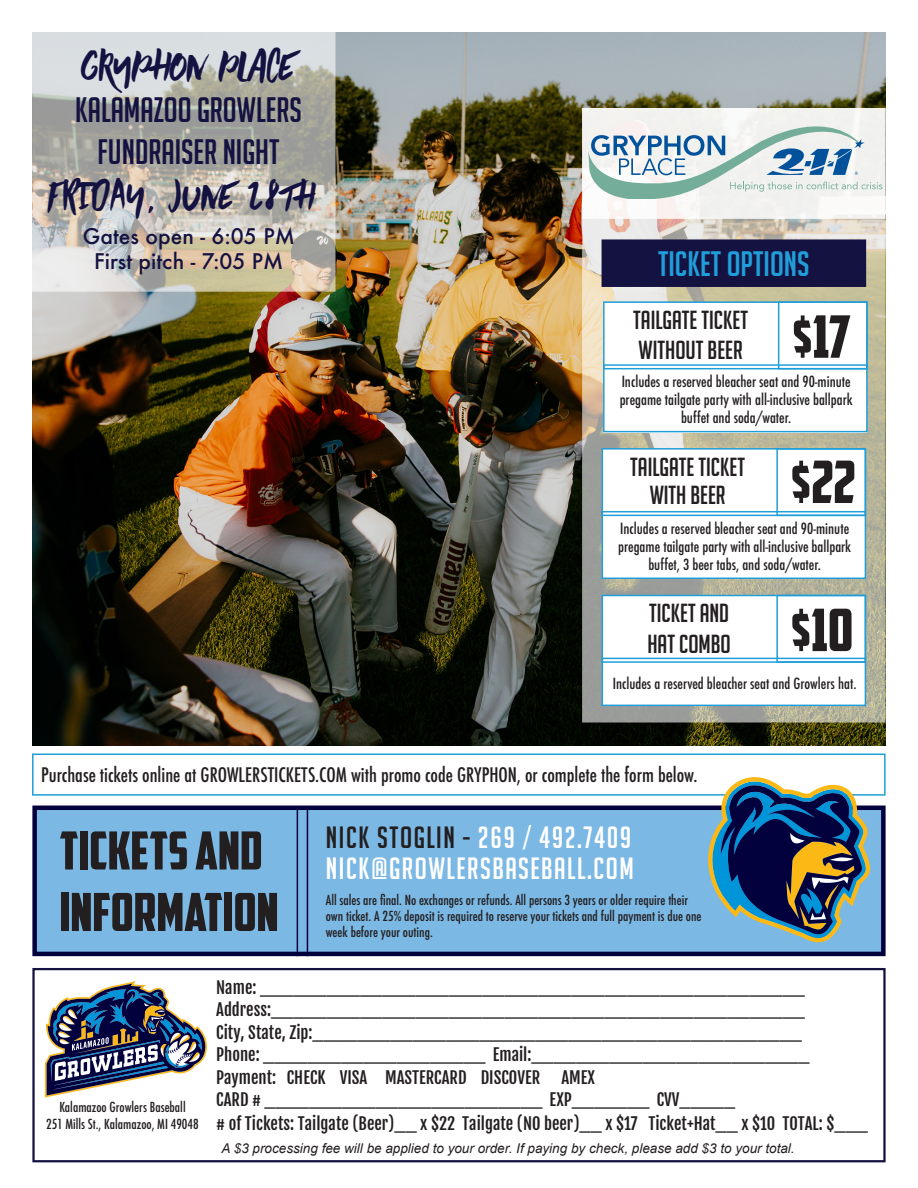
<style>
.page{position:relative;width:918px;height:1188px;background:#fff}
.page>*{position:absolute;margin:0;border:0;box-sizing:border-box;transform-origin:0 0}
.t1{font:58.5px "American Captain";color:#231f20}
.t2{font:52.5px "American Captain";color:#231f20}
.t3{font:36px "Summer Hearts";letter-spacing:-.02em;color:#141240}
.t4{font:34.5px "Big Noodle Titling";color:#141240}
.t5{font:34.5px "Summer Hearts";color:#141240}
.t6{font:34.5px "Big Noodle Titling";color:#209ed9}
.t7{font:30px "Big Noodle Titling";letter-spacing:.05em;color:#fff}
.t8{font:30px "Big Noodle Titling";letter-spacing:.05em;color:#231f20}
.t9{font:25.5px "Big Noodle Titling";color:#231f20}
.t10{font:500 21px "Futura";color:#141240}
.t11{font:500 condensed 19.5px "Futura";color:#231f20}
.t12{font:16.5px "Fjalla One";color:#231f20}
.t13{font:500 condensed 15px/18px "Futura";color:#231f20;text-align:center}
.t14{font:500 condensed 13.5px/16.2px "Futura";color:#231f20}
.t15{font:italic 13.5px "Arial";color:#231f20}
.s1{color:#fff}
</style>
<div class="page">
<img style="left:32px;top:32px;width:854px;height:713px">
<div style="left:32px;top:754px;width:854px;height:42px;background:#fff;border:2px solid #209ed9"></div>
<div style="left:32px;top:968px;width:854px;height:194px;border:2px solid #141240"></div>
<div style="left:32px;top:806px;width:854px;height:150px;background:#7cb8e4;border:4px solid #04003e"></div>
<hr style="left:297px;top:809px;width:1px;height:147px;background:#04003e">
<hr style="left:307px;top:809px;width:1px;height:147px;background:#04003e">
<svg style="left:708px;top:777px;width:162px;height:165px"></svg>
<svg style="left:45px;top:981px;width:162px;height:117px"></svg>
<svg style="left:582px;top:219px;width:304px;height:504px;background:#bcb8a6"></svg>
<div style="left:582px;top:108px;width:304px;height:111px;background:linear-gradient(to right,#f7f4f3,#f3f4f1);border:2px solid #fff"></div>
<svg style="left:32px;top:32px;width:304px;height:260px;background:#c2c0b7"></svg>
<div style="left:602px;top:449px;width:263px;height:129px;background:#fff"></div>
<div style="left:604px;top:303px;width:263px;height:129px;background:#fff"></div>
<div style="left:602px;top:596px;width:263px;height:110px;background:#fff"></div>
<div style="left:603px;top:301px;width:265px;height:68px;border:2px solid #209ed9"></div>
<div style="left:602px;top:595px;width:264px;height:68px;border:2px solid #209ed9"></div>
<div style="left:603px;top:364px;width:265px;height:68px;border:2px solid #209ed9"></div>
<div style="left:602px;top:658px;width:264px;height:48px;border:2px solid #209ed9"></div>
<div style="left:602px;top:511px;width:264px;height:68px;border:2px solid #209ed9"></div>
<div style="left:778px;top:301px;width:90px;height:68px;border:2px solid #209ed9"></div>
<div style="left:776px;top:595px;width:90px;height:68px;border:2px solid #209ed9"></div>
<div style="left:776px;top:448px;width:90px;height:68px;border:2px solid #209ed9"></div>
<div style="left:602px;top:448px;width:264px;height:68px;border:2px solid #209ed9"></div>
<div style="left:602px;top:239px;width:264px;height:48px;background:#141240;border:2px solid #141240"></div>
<svg style="left:588px;top:127px;width:294px;height:72px"></svg>
<p class="t3" style="left:82px;top:40px;width:215px">gryphon place</p>
<p class="t4" style="left:75px;top:91px;width:228px">KALAMAZOO GROWLERS</p>
<p class="t4" style="left:98px;top:133px;width:183px">FUNDRAISER NIGHT</p>
<p class="t5" style="left:48px;top:171px;width:270px">FRIDAY, JUne 28th</p>
<p class="t10" style="left:83px;top:222px;width:214px">Gates open - 6:05 PM</p>
<p class="t10" style="left:94px;top:247px;width:191px">First pitch - 7:05 PM</p>
<p class="t6" style="left:658px;top:245px;width:153px">TICKET OPTIONS</p>
<p class="t9" style="left:633px;top:306px;width:116px">TAILGATE TICKET</p>
<p class="t9" style="left:639px;top:336px;width:106px">WITHOUT BEER</p>
<p class="t1" style="left:792px;top:302px;width:60px">$17</p>
<p class="t13" style="left:620px;top:372px;width:234px">Includes a reserved bleacher seat and 90-minute pregame tailgate party with all-inclusive ballpark buffet and soda/water.</p>
<p class="t9" style="left:630px;top:453px;width:116px">TAILGATE TICKET</p>
<p class="t9" style="left:650px;top:482px;width:77px">WITH BEER</p>
<p class="t1" style="left:791px;top:447px;width:67px">$22</p>
<p class="t13" style="left:618px;top:519px;width:234px">Includes a reserved bleacher seat and 90-minute pregame tailgate party with all-inclusive ballpark buffet, 3 beer tabs, and soda/water.</p>
<p class="t9" style="left:649px;top:599px;width:82px">TICKET AND</p>
<p class="t9" style="left:647px;top:630px;width:85px">HAT COMBO</p>
<p class="t1" style="left:791px;top:595px;width:64px">$10</p>
<p class="t13" style="left:613px;top:674px;width:245px">Includes a reserved bleacher seat and Growlers hat.</p>
<p class="t11" style="left:41px;top:762px;width:658px">Purchase tickets online at GROWLERSTICKETS.COM with promo code GRYPHON, or complete the form below.</p>
<p class="t8" style="left:326px;top:821px;width:307px">NICK STOGLIN - <span class="s1">269 / 492.7409</span></p>
<p class="t7" style="left:326px;top:852px;width:310px">NICK@GROWLERSBASEBALL.COM</p>
<p class="t2" style="left:60px;top:819px;width:205px">TICKETS AND</p>
<p class="t2" style="left:60px;top:881px;width:221px">INFORMATION</p>
<p class="t14" style="left:326px;top:892px;width:377px">All sales are final. No exchanges or refunds. All persons 3 years or older require their own ticket. A 25% deposit is required to reserve your tickets and full payment is due one week before your outing.</p>
<p class="t14" style="left:59px;top:1099px;width:128px">Kalamazoo Growlers Baseball</p>
<p class="t14" style="left:46px;top:1116px;width:154px">251 Mills St., Kalamazoo, MI 49048</p>
<p class="t12" style="left:216px;top:977px;width:590px">Name: _________________________________________________</p>
<p class="t12" style="left:216px;top:999px;width:590px">Address:________________________________________________</p>
<p class="t12" style="left:216px;top:1022px;width:587px">City, State, Zip:____________________________________________</p>
<p class="t12" style="left:216px;top:1044px;width:595px">Phone: ____________________ Email:_________________________</p>
<p class="t12" style="left:216px;top:1067px;width:325px">Payment: CHECK VISA MASTERCARD DISCOVER</p>
<p class="t12" style="left:561px;top:1067px;width:35px">AMEX</p>
<p class="t12" style="left:216px;top:1089px;width:520px">CARD # _________________________ EXP_______ CVV_____</p>
<p class="t12" style="left:216px;top:1113px;width:653px"># of Tickets: Tailgate (Beer)__ x $22 Tailgate (NO beer)__ x $17 Ticket+Hat__ x $10 TOTAL: $___</p>
<p class="t15" style="left:222px;top:1139px;width:575px">A $3 processing fee will be applied to your order. If paying by check, please add $3 to your total.</p>
</div>
